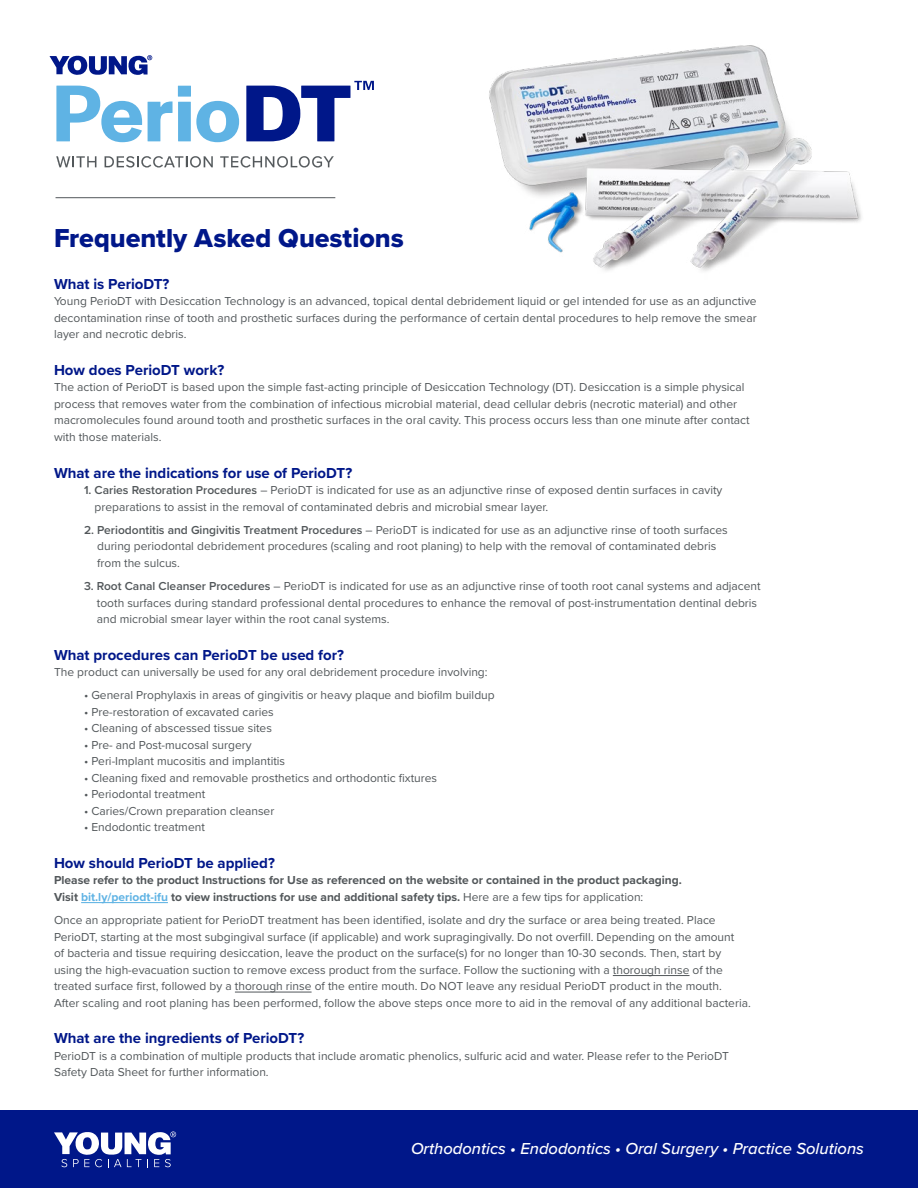
<style>
.page{position:relative;width:918px;height:1188px;background:#fff}
.page>*{position:absolute;margin:0;border:0;box-sizing:border-box;transform-origin:0 0}
.t1{font:27px "Proxima Nova Extrabld";color:#001789}
.t2{font:italic 500 16.5px "Proxima Nova";color:#fff}
.t3{font:700 15px "Proxima Nova";color:#001789}
.t4{font:12px/16.5px "Proxima Nova";color:#52575a}
.t5{font:700 12px/16.5px "Proxima Nova";color:#52575a}
.s1{font-weight:600}
.s2{color:#5fb3e4}
.s3{font-weight:400}
</style>
<div class="page">
<img style="left:489px;top:45px;width:372px;height:226px">
<div style="left:0;top:1111px;width:918px;height:77px;background:#001789"></div>
<svg style="left:54px;top:1131px;width:122px;height:36px"></svg>
<hr style="left:81px;top:902px;width:87px;height:1px;background:#5fb3e4">
<hr style="left:613px;top:975px;width:77px;height:1px;background:#52575a">
<hr style="left:235px;top:992px;width:77px;height:1px;background:#52575a">
<hr style="left:56px;top:197px;width:279px;height:1px;background:#52575a">
<svg style="left:56px;top:156px;width:40px;height:11px"></svg>
<svg style="left:105px;top:156px;width:108px;height:12px"></svg>
<svg style="left:220px;top:156px;width:114px;height:12px"></svg>
<svg style="left:56px;top:86px;width:86px;height:56px"></svg>
<svg style="left:148px;top:86px;width:91px;height:56px"></svg>
<svg style="left:246px;top:81px;width:128px;height:60px"></svg>
<svg style="left:50px;top:55px;width:102px;height:20px"></svg>
<h1 class="t1" style="left:54px;top:218px;width:351px">Frequently Asked Questions</h1>
<p class="t3" style="left:54px;top:273px;width:117px">What is PerioDT?</p>
<p class="t4" style="left:54px;top:293px;width:704px;text-align:justify">Young PerioDT with Desiccation Technology is an advanced, topical dental debridement liquid or gel intended for use as an adjunctive decontamination rinse of tooth and prosthetic surfaces during the performance of certain dental procedures to help remove the smear layer and necrotic debris.</p>
<p class="t3" style="left:54px;top:359px;width:172px">How does PerioDT work?</p>
<p class="t4" style="left:54px;top:379px;width:697px">The action of PerioDT is based upon the simple fast-acting principle of Desiccation Technology (DT). Desiccation is a simple physical process that removes water from the combination of infectious microbial material, dead cellular debris (necrotic material) and other macromolecules found around tooth and prosthetic surfaces in the oral cavity. This process occurs less than one minute after contact with those materials.</p>
<p class="t3" style="left:54px;top:461px;width:300px">What are the indications for use of PerioDT?</p>
<p class="t4" style="left:95px;top:481px;width:629px;text-indent:-11px"><span class="s1">1. Caries Restoration Procedures</span> – PerioDT is indicated for use as an adjunctive rinse of exposed dentin surfaces in cavity preparations to assist in the removal of contaminated debris and microbial smear layer.</p>
<p class="t4" style="left:97px;top:521px;width:632px;text-indent:-13px"><span class="s1">2. Periodontitis and Gingivitis Treatment Procedures</span> – PerioDT is indicated for use as an adjunctive rinse of tooth surfaces during periodontal debridement procedures (scaling and root planing) to help with the removal of contaminated debris from the sulcus.</p>
<p class="t4" style="left:97px;top:577px;width:665px;text-indent:-13px"><span class="s1">3. Root Canal Cleanser Procedures</span> – PerioDT is indicated for use as an adjunctive rinse of tooth root canal systems and adjacent tooth surfaces during standard professional dental procedures to enhance the removal of post-instrumentation dentinal debris and microbial smear layer within the root canal systems.</p>
<p class="t3" style="left:54px;top:643px;width:292px">What procedures can PerioDT be used for?</p>
<p class="t4" style="left:54px;top:663px;width:435px">The product can universally be used for any oral debridement procedure involving:</p>
<p class="t4" style="left:84px;top:687px;width:412px">• General Prophylaxis in areas of gingivitis or heavy plaque and biofilm buildup</p>
<p class="t4" style="left:84px;top:703px;width:191px">• Pre-restoration of excavated caries</p>
<p class="t4" style="left:84px;top:720px;width:189px">• Cleaning of abscessed tissue sites</p>
<p class="t4" style="left:84px;top:736px;width:169px">• Pre- and Post-mucosal surgery</p>
<p class="t4" style="left:84px;top:753px;width:203px">• Peri-Implant mucositis and implantitis</p>
<p class="t4" style="left:84px;top:769px;width:355px">• Cleaning fixed and removable prosthetics and orthodontic fixtures</p>
<p class="t4" style="left:84px;top:786px;width:123px">• Periodontal treatment</p>
<p class="t4" style="left:84px;top:802px;width:192px">• Caries/Crown preparation cleanser</p>
<p class="t4" style="left:84px;top:819px;width:122px">• Endodontic treatment</p>
<p class="t3" style="left:54px;top:852px;width:222px">How should PerioDT be applied?</p>
<p class="t5" style="left:54px;top:872px;width:630px">Please refer to the product Instructions for Use as referenced on the website or contained in the product packaging.<br>Visit <span class="s2">bit.ly/periodt-ifu</span> to view instructions for use and additional safety tips. <span class="s3">Here are a few tips for application:</span></p>
<p class="t4" style="left:54px;top:911px;width:698px">Once an appropriate patient for PerioDT treatment has been identified, isolate and dry the surface or area being treated. Place PerioDT, starting at the most subgingival surface (if applicable) and work supragingivally. Do not overfill. Depending on the amount<br>of bacteria and tissue requiring desiccation, leave the product on the surface(s) for no longer than 10-30 seconds. Then, start by using the high-evacuation suction to remove excess product from the surface. Follow the suctioning with a thorough rinse of the treated surface first, followed by a thorough rinse of the entire mouth. Do NOT leave any residual PerioDT product in the mouth.<br>After scaling and root planing has been performed, follow the above steps once more to aid in the removal of any additional bacteria.</p>
<p class="t3" style="left:54px;top:1027px;width:252px">What are the ingredients of PerioDT?</p>
<p class="t4" style="left:54px;top:1047px;width:677px">PerioDT is a combination of multiple products that include aromatic phenolics, sulfuric acid and water. Please refer to the PerioDT<br>Safety Data Sheet for further information.</p>
<h2 class="t2" style="left:411px;top:1137px;width:454px">Orthodontics • Endodontics • Oral Surgery • Practice Solutions</h2>
</div>
